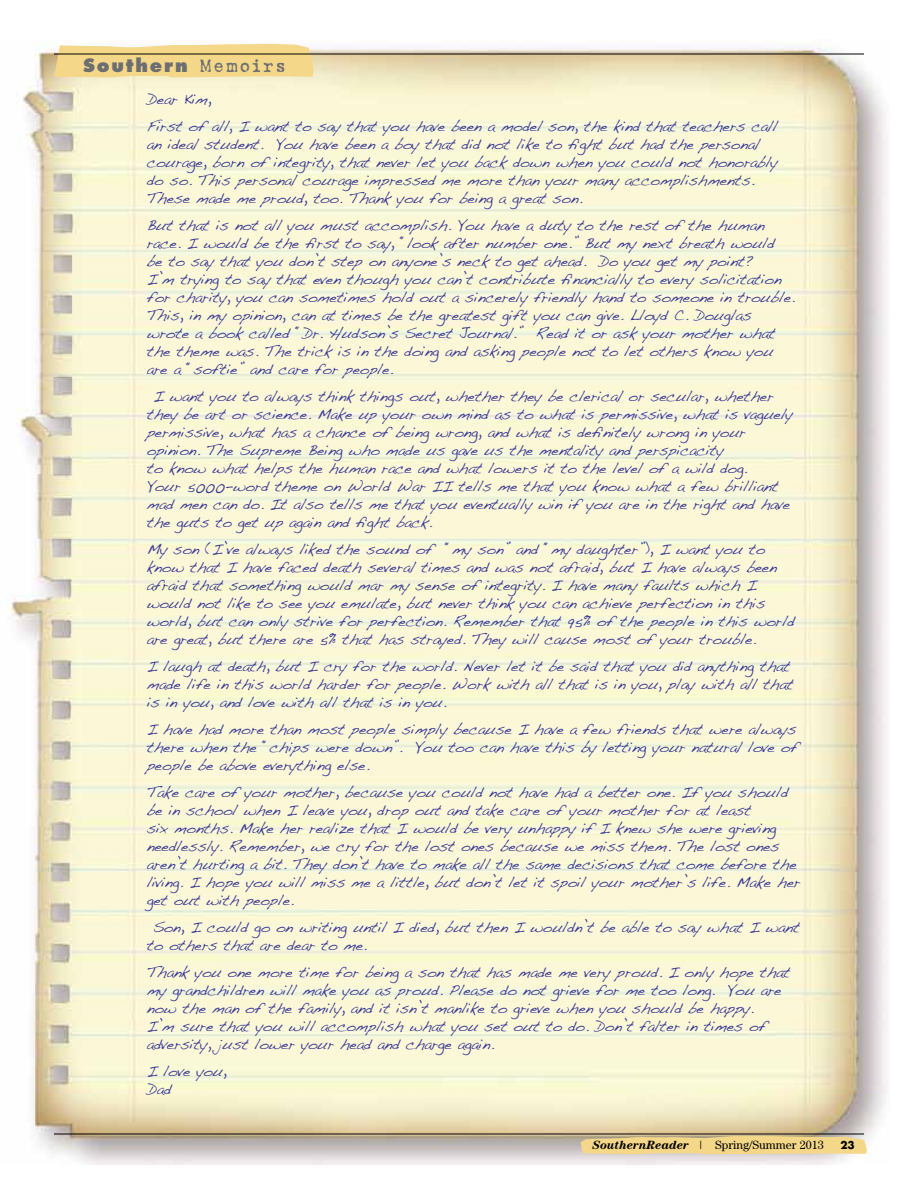
<style>
.page{position:relative;width:918px;height:1188px;background:#fff}
.page>*{position:absolute;margin:0;border:0;box-sizing:border-box;transform-origin:0 0}
.t1{font:800 18px "Futura";letter-spacing:.1em;color:#6d6e71}
.t2{font:15px/18px "Handwriting Dakota";letter-spacing:-.01em;color:#393a96}
.t3{font:12px "Century";color:#000}
.t4{font:700 10.5px "Futura";color:#000}
.s1{font-family:"Love Letter Typewriter";font-weight:400}
.s2{font-weight:700;font-style:italic}
</style>
<div class="page">
<img style="left:10px;top:48px;width:877px;height:1116px">
<hr style="left:54px;top:1134px;width:810px;height:1px;background:#000">
<svg style="left:54px;top:44px;width:260px;height:33px;background:#f0d58c"></svg>
<hr style="left:54px;top:54px;width:810px;height:1px;background:#000">
<svg style="left:580px;top:1136px;width:287px;height:18px;background:#eed38a"></svg>
<p class="t1" style="left:83px;top:54px;width:204px">Southern <span class="s1">Memoirs</span></p>
<p class="t2" style="left:147px;top:85px;width:632px;line-height:27px">Dear Kim,<br>First of all, I want to say that you have been a model son, the kind that teachers call</p>
<p class="t2" style="left:147px;top:135px;width:632px">an ideal student. You have been a boy that did not like to fight but had the personal courage, born of integrity, that never let you back down when you could not honorably do so. This personal courage impressed me more than your many accomplishments.<br>These made me proud, too. Thank you for being a great son.</p>
<p class="t2" style="left:147px;top:216px;width:650px">But that is not all you must accomplish. You have a duty to the rest of the human race. I would be the first to say, “look after number one.” But my next breath would<br>be to say that you don’t step on anyone’s neck to get ahead. Do you get my point?<br>I’m trying to say that even though you can’t contribute financially to every solicitation for charity, you can sometimes hold out a sincerely friendly hand to someone in trouble.<br>This, in my opinion, can at times be the greatest gift you can give. Lloyd C. Douglas wrote a book called “Dr. Hudson’s Secret Journal.” Read it or ask your mother what the theme was. The trick is in the doing and asking people not to let others know you are a “softie” and care for people.</p>
<p class="t2" style="left:147px;top:387px;width:648px;text-indent:6px">I want you to always think things out, whether they be clerical or secular, whether they be art or science. Make up your own mind as to what is permissive, what is vaguely permissive, what has a chance of being wrong, and what is definitely wrong in your opinion. The Supreme Being who made us gave us the mentality and perspicacity<br>to know what helps the human race and what lowers it to the level of a wild dog.<br>Your 5000-word theme on World War II tells me that you know what a few brilliant mad men can do. It also tells me that you eventually win if you are in the right and have the guts to get up again and fight back.</p>
<p class="t2" style="left:147px;top:540px;width:649px">My son (I’ve always liked the sound of “my son” and “my daughter”), I want you to know that I have faced death several times and was not afraid, but I have always been afraid that something would mar my sense of integrity. I have many faults which I would not like to see you emulate, but never think you can achieve perfection in this world, but can only strive for perfection. Remember that 95% of the people in this world are great, but there are 5% that has strayed. They will cause most of your trouble.</p>
<p class="t2" style="left:147px;top:657px;width:648px">I laugh at death, but I cry for the world. Never let it be said that you did anything that made life in this world harder for people. Work with all that is in you, play with all that is in you, and love with all that is in you.</p>
<p class="t2" style="left:147px;top:720px;width:653px">I have had more than most people simply because I have a few friends that were always there when the “chips were down”. You too can have this by letting your natural love of people be above everything else.</p>
<p class="t2" style="left:147px;top:783px;width:655px">Take care of your mother, because you could not have had a better one. If you should be in school when I leave you, drop out and take care of your mother for at least<br>six months. Make her realize that I would be very unhappy if I knew she were grieving needlessly. Remember, we cry for the lost ones because we miss them. The lost ones aren’t hurting a bit. They don’t have to make all the same decisions that come before the living. I hope you will miss me a little, but don’t let it spoil your mother’s life. Make her get out with people.</p>
<p class="t2" style="left:147px;top:918px;width:655px;text-indent:6px">Son, I could go on writing until I died, but then I wouldn’t be able to say what I want to others that are dear to me.</p>
<p class="t2" style="left:147px;top:963px;width:645px">Thank you one more time for being a son that has made me very proud. I only hope that my grandchildren will make you as proud. Please do not grieve for me too long. You are now the man of the family, and it isn’t manlike to grieve when you should be happy.<br>I’m sure that you will accomplish what you set out to do. Don’t falter in times of adversity, just lower your head and charge again.</p>
<p class="t2" style="left:147px;top:1062px;width:81px">I love you,<br>Dad</p>
<p class="t3" style="left:592px;top:1138px;width:233px"><span class="s2">SouthernReader</span> | Spring/Summer 2013</p>
<p class="t4" style="left:840px;top:1138px;width:16px">23</p>
</div>
